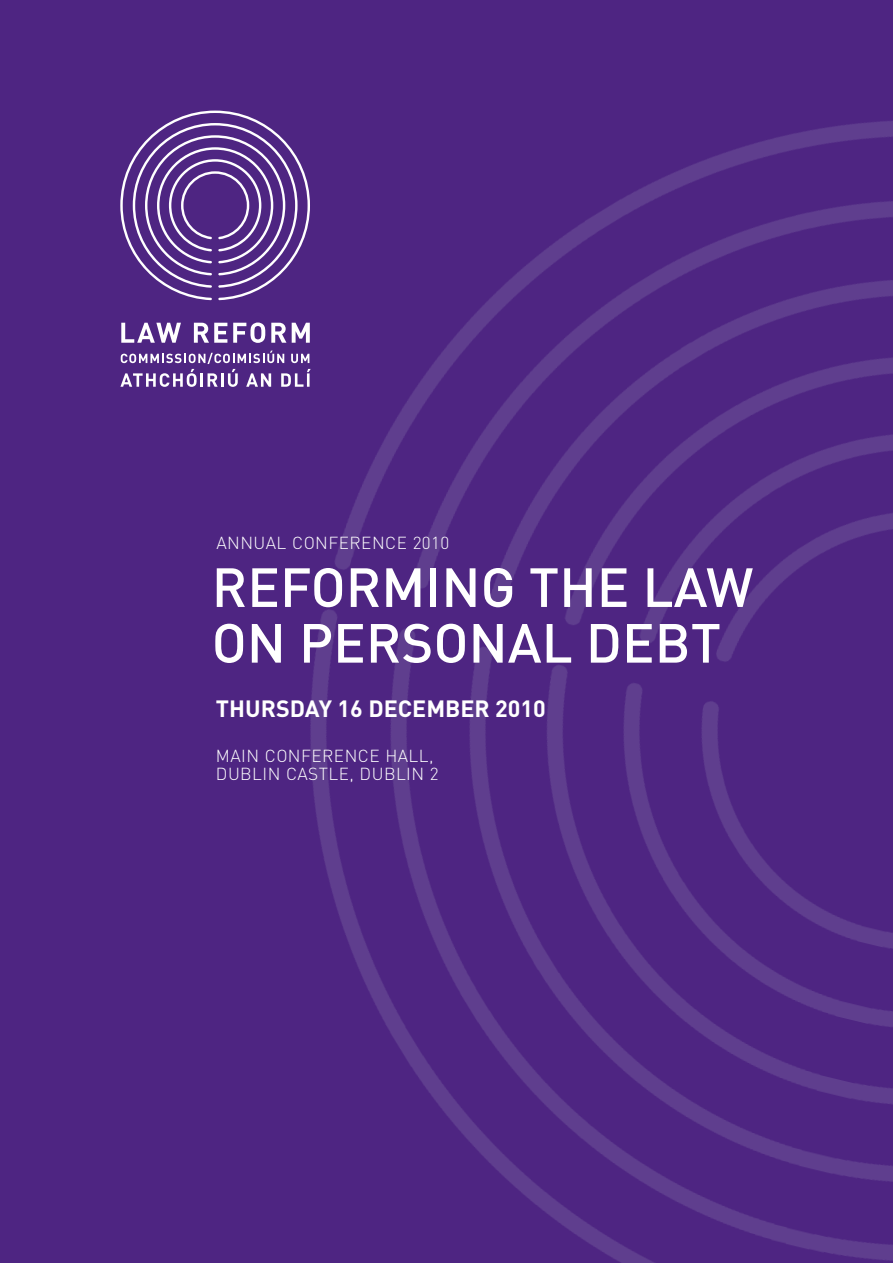
<style>
.page{position:relative;width:893px;height:1263px;background:#4e2582}
.page>*{position:absolute;margin:0;border:0;box-sizing:border-box;transform-origin:0 0}
.t1{font:500 54.3px/55.7px "DIN";color:#fff}
.t2{font:700 23.25px "DIN";color:#fff}
.t3{font:300 17.25px/18.9px "DINCE";letter-spacing:.025em;color:#fff}
</style>
<div class="page">
<img style="left:144px;top:110px;width:749px;height:1153px">
<svg style="left:120px;top:111px;width:190px;height:189px"></svg>
<svg style="left:121px;top:323px;width:60px;height:20px"></svg>
<svg style="left:194px;top:323px;width:33px;height:20px"></svg>
<svg style="left:233px;top:322px;width:32px;height:21px"></svg>
<svg style="left:271px;top:323px;width:15px;height:20px"></svg>
<svg style="left:292px;top:323px;width:18px;height:20px"></svg>
<svg style="left:120px;top:351px;width:191px;height:36px"></svg>
<p class="t3" style="left:216px;top:533px;width:234px">ANNUAL CONFERENCE 2010</p>
<h1 class="t1" style="left:212px;top:557px;width:543px">REFORMING THE LAW<br>ON PERSONAL DEBT</h1>
<h2 class="t2" style="left:216px;top:693px;width:331px">THURSDAY 16 DECEMBER 2010</h2>
<p class="t3" style="left:216px;top:745px;width:224px">MAIN CONFERENCE HALL,<br>DUBLIN CASTLE, DUBLIN 2</p>
</div>
